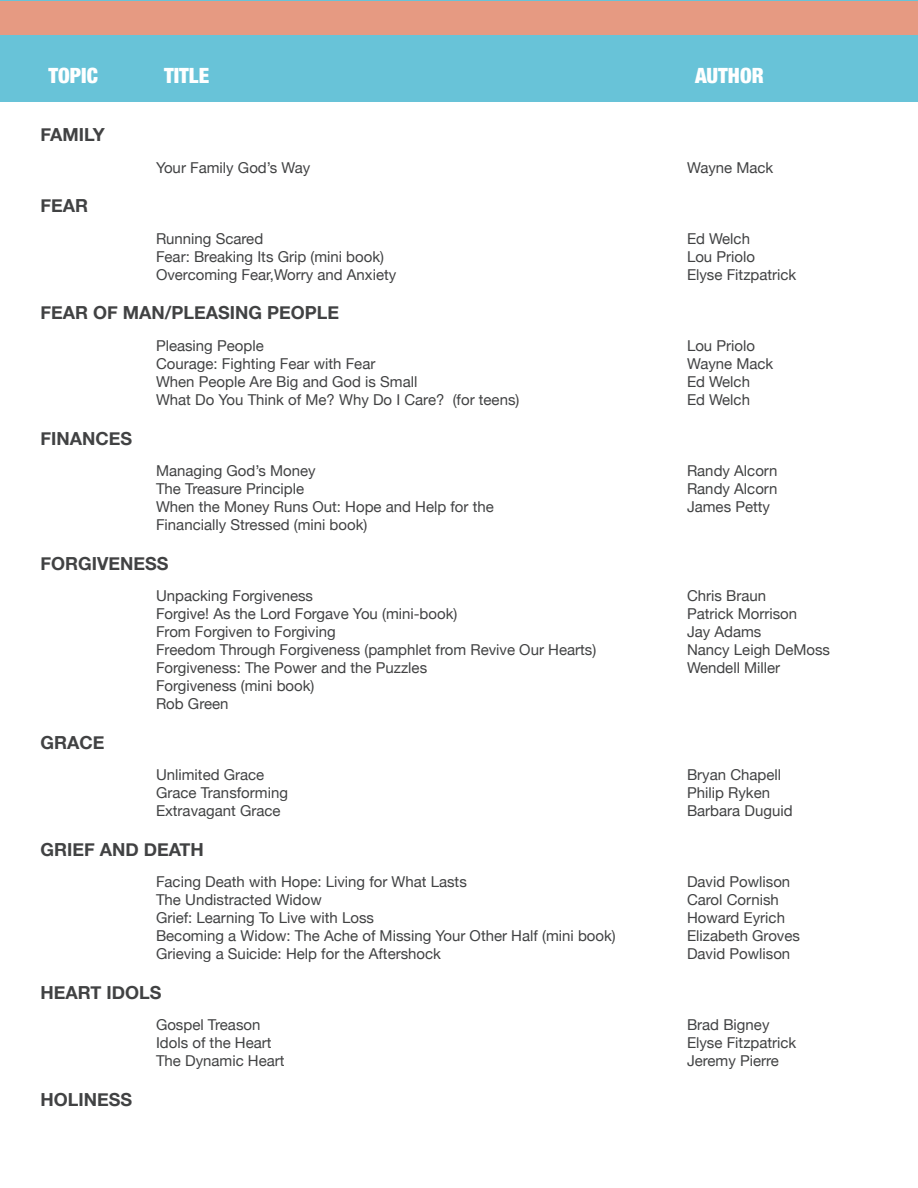
<style>
.page{position:relative;width:918px;height:1188px;background:#fff}
.page>*{position:absolute;margin:0;border:0;box-sizing:border-box;transform-origin:0 0}
.t1{font:900 condensed 21px "Helvetica Neue";color:#fff}
.topic{font:700 18px "Helvetica Neue";color:#414243}
.Titles{font:15px "Helvetica Neue";color:#414243}
</style>
<div class="page">
<div style="left:0;top:0;width:918px;height:102px;background:#68c3d8"></div>
<div style="left:0;top:1px;width:918px;height:34px;background:#e69a82"></div>
<h1 class="t1" style="left:49px;top:58px;width:51px">TOPIC</h1>
<h1 class="t1" style="left:164px;top:58px;width:47px">TITLE</h1>
<h1 class="t1" style="left:695px;top:58px;width:70px">AUTHOR</h1>
<p class="topic" style="left:40px;top:119px;width:66px">FAMILY</p>
<p class="topic" style="left:40px;top:190px;width:49px">FEAR</p>
<p class="Titles" style="left:156px;top:155px;width:156px">Your Family God’s Way</p>
<p class="Titles" style="left:687px;top:155px;width:88px">Wayne Mack</p>
<p class="Titles" style="left:156px;top:226px;width:109px">Running Scared</p>
<p class="Titles" style="left:687px;top:226px;width:65px">Ed Welch</p>
<p class="Titles" style="left:156px;top:244px;width:230px">Fear: Breaking Its Grip (mini book)</p>
<p class="Titles" style="left:687px;top:244px;width:70px">Lou Priolo</p>
<p class="Titles" style="left:156px;top:262px;width:242px">Overcoming Fear,Worry and Anxiety</p>
<p class="Titles" style="left:687px;top:262px;width:111px">Elyse Fitzpatrick</p>
<p class="topic" style="left:40px;top:297px;width:300px">FEAR OF MAN/PLEASING PEOPLE</p>
<p class="Titles" style="left:156px;top:333px;width:109px">Pleasing People</p>
<p class="Titles" style="left:687px;top:333px;width:70px">Lou Priolo</p>
<p class="Titles" style="left:156px;top:351px;width:221px">Courage: Fighting Fear with Fear</p>
<p class="Titles" style="left:687px;top:351px;width:88px">Wayne Mack</p>
<p class="Titles" style="left:156px;top:369px;width:263px">When People Are Big and God is Small</p>
<p class="Titles" style="left:687px;top:369px;width:65px">Ed Welch</p>
<p class="Titles" style="left:156px;top:387px;width:365px">What Do You Think of Me? Why Do I Care? (for teens)</p>
<p class="Titles" style="left:687px;top:387px;width:65px">Ed Welch</p>
<p class="topic" style="left:40px;top:422px;width:93px">FINANCES</p>
<p class="Titles" style="left:156px;top:458px;width:161px">Managing God’s Money</p>
<p class="Titles" style="left:687px;top:458px;width:92px">Randy Alcorn</p>
<p class="Titles" style="left:156px;top:476px;width:150px">The Treasure Principle</p>
<p class="Titles" style="left:687px;top:476px;width:92px">Randy Alcorn</p>
<p class="Titles" style="left:156px;top:494px;width:339px">When the Money Runs Out: Hope and Help for the</p>
<p class="Titles" style="left:687px;top:494px;width:85px">James Petty</p>
<p class="Titles" style="left:156px;top:512px;width:213px">Financially Stressed (mini book)</p>
<p class="topic" style="left:40px;top:547px;width:130px">FORGIVENESS</p>
<p class="Titles" style="left:156px;top:583px;width:159px">Unpacking Forgiveness</p>
<p class="Titles" style="left:687px;top:583px;width:81px">Chris Braun</p>
<p class="Titles" style="left:156px;top:601px;width:303px">Forgive! As the Lord Forgave You (mini-book)</p>
<p class="Titles" style="left:687px;top:601px;width:112px">Patrick Morrison</p>
<p class="Titles" style="left:156px;top:619px;width:181px">From Forgiven to Forgiving</p>
<p class="Titles" style="left:687px;top:619px;width:76px">Jay Adams</p>
<p class="Titles" style="left:156px;top:637px;width:442px">Freedom Through Forgiveness (pamphlet from Revive Our Hearts)</p>
<p class="Titles" style="left:687px;top:637px;width:145px">Nancy Leigh DeMoss</p>
<p class="Titles" style="left:156px;top:655px;width:273px">Forgiveness: The Power and the Puzzles</p>
<p class="Titles" style="left:687px;top:655px;width:95px">Wendell Miller</p>
<p class="Titles" style="left:156px;top:673px;width:160px">Forgiveness (mini book)</p>
<p class="Titles" style="left:156px;top:691px;width:74px">Rob Green</p>
<p class="topic" style="left:40px;top:726px;width:65px">GRACE</p>
<p class="Titles" style="left:156px;top:762px;width:110px">Unlimited Grace</p>
<p class="Titles" style="left:687px;top:762px;width:96px">Bryan Chapell</p>
<p class="Titles" style="left:156px;top:780px;width:133px">Grace Transforming</p>
<p class="Titles" style="left:687px;top:780px;width:85px">Philip Ryken</p>
<p class="Titles" style="left:156px;top:798px;width:126px">Extravagant Grace</p>
<p class="Titles" style="left:687px;top:798px;width:107px">Barbara Duguid</p>
<p class="topic" style="left:40px;top:833px;width:165px">GRIEF AND DEATH</p>
<p class="Titles" style="left:156px;top:869px;width:312px">Facing Death with Hope: Living for What Lasts</p>
<p class="Titles" style="left:687px;top:869px;width:105px">David Powlison</p>
<p class="Titles" style="left:156px;top:887px;width:167px">The Undistracted Widow</p>
<p class="Titles" style="left:687px;top:887px;width:93px">Carol Cornish</p>
<p class="Titles" style="left:156px;top:905px;width:220px">Grief: Learning To Live with Loss</p>
<p class="Titles" style="left:687px;top:905px;width:100px">Howard Eyrich</p>
<p class="Titles" style="left:156px;top:923px;width:461px">Becoming a Widow: The Ache of Missing Your Other Half (mini book)</p>
<p class="Titles" style="left:687px;top:923px;width:115px">Elizabeth Groves</p>
<p class="Titles" style="left:156px;top:941px;width:287px">Grieving a Suicide: Help for the Aftershock</p>
<p class="Titles" style="left:687px;top:941px;width:105px">David Powlison</p>
<p class="topic" style="left:40px;top:976px;width:123px">HEART IDOLS</p>
<p class="Titles" style="left:156px;top:1012px;width:106px">Gospel Treason</p>
<p class="Titles" style="left:687px;top:1012px;width:84px">Brad Bigney</p>
<p class="Titles" style="left:156px;top:1030px;width:117px">Idols of the Heart</p>
<p class="Titles" style="left:687px;top:1030px;width:111px">Elyse Fitzpatrick</p>
<p class="Titles" style="left:156px;top:1048px;width:130px">The Dynamic Heart</p>
<p class="Titles" style="left:687px;top:1048px;width:93px">Jeremy Pierre</p>
<p class="topic" style="left:40px;top:1083px;width:93px">HOLINESS</p>
</div>
